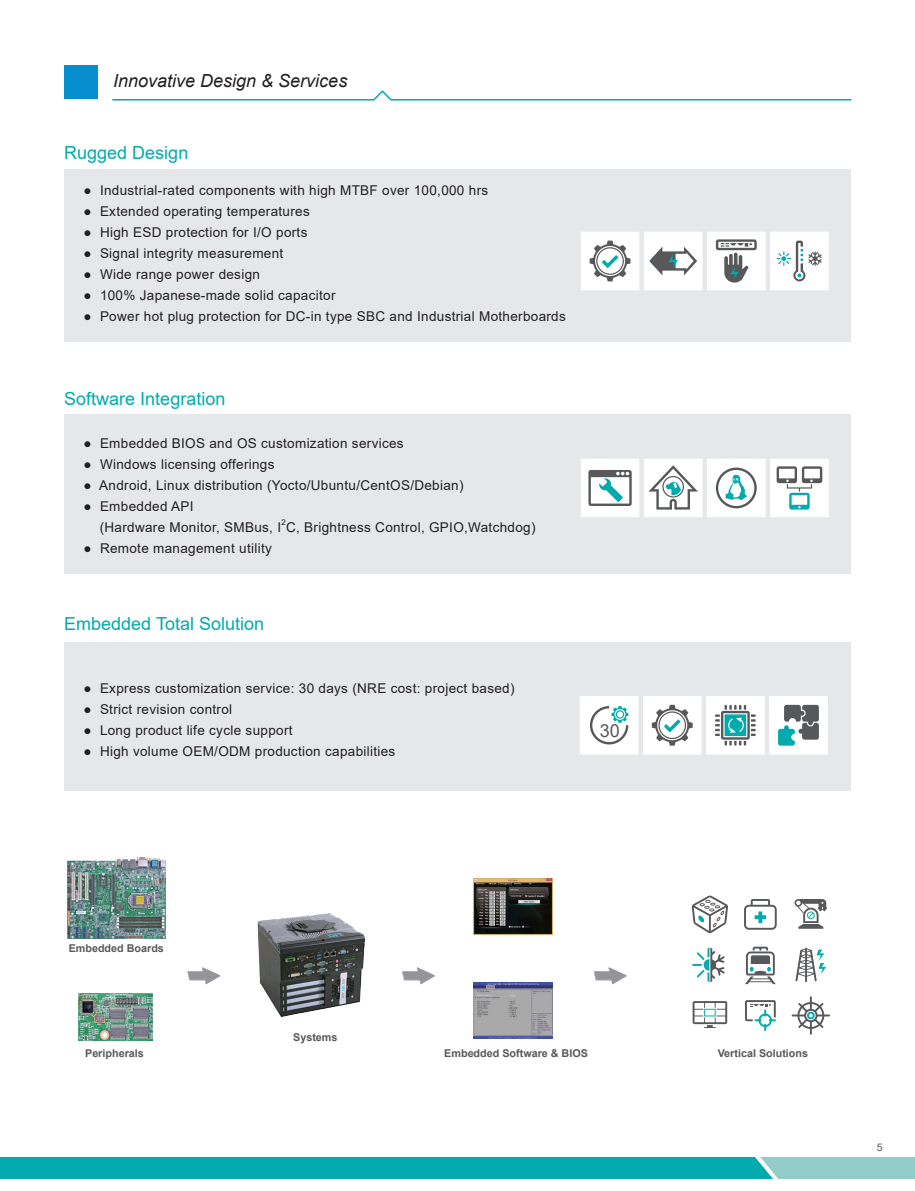
<style>
.page{position:relative;width:915px;height:1191px;background:#fff}
.page>*{position:absolute;margin:0;border:0;box-sizing:border-box;transform-origin:0 0}
.t1{font:18px "Arial";color:#00aaad}
.t2{font:italic 18px "Arial";color:#231f20}
.t3{font:18px "Arial";color:#57585a}
.t4{font:13.5px/21px "Arial";letter-spacing:.025em;color:#231f20}
.t5{font:700 10.8px "Arial";color:#57585a}
.t6{font:10.5px "Arial";color:#57585a}
.t7{font:7.8px "Arial";color:#231f20}
</style>
<div class="page">
<div style="left:64px;top:65px;width:34px;height:34px;background:#068ed0"></div>
<svg style="left:112px;top:90px;width:740px;height:11px"></svg>
<img style="left:67px;top:857px;width:99px;height:81px">
<img style="left:78px;top:993px;width:74px;height:47px">
<img style="left:257px;top:913px;width:108px;height:103px">
<img style="left:473px;top:878px;width:79px;height:57px">
<img style="left:473px;top:982px;width:79px;height:57px">
<svg style="left:187px;top:967px;width:33px;height:17px"></svg>
<svg style="left:402px;top:967px;width:33px;height:17px"></svg>
<svg style="left:594px;top:967px;width:32px;height:17px"></svg>
<div style="left:64px;top:169px;width:786px;height:172px;background:#e6e7e9"></div>
<div style="left:64px;top:642px;width:786px;height:149px;background:#e6e7e9"></div>
<div style="left:64px;top:415px;width:786px;height:159px;background:#e6e7e9"></div>
<div style="left:580px;top:232px;width:59px;height:58px;background:#fff;border:1px solid #fff"></div>
<svg style="left:589px;top:241px;width:41px;height:40px"></svg>
<div style="left:770px;top:232px;width:58px;height:58px;background:#fff"></div>
<svg style="left:776px;top:241px;width:45px;height:40px"></svg>
<div style="left:643px;top:232px;width:59px;height:58px;background:#fff;border:1px solid #fff"></div>
<svg style="left:649px;top:247px;width:48px;height:28px"></svg>
<div style="left:706px;top:232px;width:59px;height:58px;background:#fff;border:1px solid #fff"></div>
<svg style="left:715px;top:239px;width:41px;height:44px"></svg>
<div style="left:643px;top:459px;width:59px;height:58px;background:#fff;border:1px solid #fff"></div>
<svg style="left:648px;top:465px;width:49px;height:44px"></svg>
<div style="left:706px;top:459px;width:59px;height:58px;background:#fff;border:1px solid #fff"></div>
<svg style="left:715px;top:467px;width:41px;height:41px"></svg>
<div style="left:770px;top:459px;width:58px;height:58px;background:#fff"></div>
<svg style="left:776px;top:466px;width:46px;height:43px"></svg>
<div style="left:580px;top:459px;width:59px;height:58px;background:#fff;border:1px solid #fff"></div>
<svg style="left:588px;top:470px;width:43px;height:36px"></svg>
<div style="left:642px;top:696px;width:59px;height:58px;background:#fff;border:1px solid #fff"></div>
<svg style="left:651px;top:705px;width:41px;height:40px"></svg>
<div style="left:769px;top:696px;width:58px;height:58px;background:#fff"></div>
<svg style="left:778px;top:705px;width:40px;height:40px"></svg>
<div style="left:706px;top:696px;width:58px;height:58px;background:#fff"></div>
<svg style="left:715px;top:705px;width:40px;height:40px"></svg>
<div style="left:579px;top:696px;width:59px;height:58px;background:#fff;border:1px solid #fff"></div>
<svg style="left:589px;top:706px;width:39px;height:38px"></svg>
<svg style="left:692px;top:947px;width:32px;height:35px"></svg>
<svg style="left:794px;top:899px;width:33px;height:29px"></svg>
<svg style="left:744px;top:899px;width:32px;height:30px"></svg>
<svg style="left:795px;top:947px;width:31px;height:35px"></svg>
<svg style="left:745px;top:946px;width:30px;height:38px"></svg>
<svg style="left:692px;top:1001px;width:35px;height:27px"></svg>
<svg style="left:691px;top:895px;width:36px;height:38px"></svg>
<svg style="left:745px;top:1000px;width:30px;height:30px"></svg>
<svg style="left:791px;top:996px;width:38px;height:38px"></svg>
<svg style="left:0;top:1157px;width:914px;height:22px;background:#19b0b1"></svg>
<h1 class="t2" style="left:113px;top:69px;width:236px">Innovative Design &amp; Services</h1>
<h1 class="t1" style="left:64px;top:140px;width:126px">Rugged Design</h1>
<p class="t4" style="left:83px;top:180px;width:406px">● Industrial-rated components with high MTBF over 100,000 hrs</p>
<p class="t4" style="left:83px;top:201px;width:228px">● Extended operating temperatures</p>
<p class="t4" style="left:83px;top:222px;width:225px">● High ESD protection for I/O ports</p>
<p class="t4" style="left:83px;top:243px;width:201px">● Signal integrity measurement</p>
<p class="t4" style="left:83px;top:264px;width:178px">● Wide range power design</p>
<p class="t4" style="left:83px;top:285px;width:253px">● 100% Japanese-made solid capacitor</p>
<p class="t4" style="left:83px;top:306px;width:484px">● Power hot plug protection for DC-in type SBC and Industrial Motherboards</p>
<h1 class="t1" style="left:64px;top:386px;width:163px">Software Integration</h1>
<p class="t4" style="left:83px;top:432px;width:322px">● Embedded BIOS and OS customization services</p>
<p class="t4" style="left:83px;top:453px;width:192px">● Windows licensing offerings</p>
<p class="t4" style="left:83px;top:474px;width:381px">● Android, Linux distribution (Yocto/Ubuntu/CentOS/Debian)</p>
<p class="t4" style="left:100px;top:495px;width:437px;text-indent:-16px">● Embedded API<br>(Hardware Monitor, SMBus, I C, Brightness Control, GPIO,Watchdog)</p>
<p class="t7" style="left:281px;top:517px;width:6px">2</p>
<p class="t4" style="left:83px;top:537px;width:190px">● Remote management utility</p>
<h1 class="t1" style="left:64px;top:611px;width:201px">Embedded Total Solution</h1>
<p class="t4" style="left:83px;top:678px;width:432px">● Express customization service: 30 days (NRE cost: project based)</p>
<p class="t4" style="left:83px;top:699px;width:150px">● Strict revision control</p>
<p class="t4" style="left:83px;top:720px;width:210px">● Long product life cycle support</p>
<p class="t4" style="left:83px;top:741px;width:313px">● High volume OEM/ODM production capabilities</p>
<h1 class="t3" style="left:599px;top:718px;width:21px">30</h1>
<p class="t5" style="left:69px;top:940px;width:97px">Embedded Boards</p>
<p class="t5" style="left:85px;top:1045px;width:60px">Peripherals</p>
<p class="t5" style="left:293px;top:1029px;width:46px">Systems</p>
<p class="t5" style="left:444px;top:1045px;width:145px">Embedded Software &amp; BIOS</p>
<p class="t5" style="left:717px;top:1045px;width:92px">Vertical Solutions</p>
<p class="t6" style="left:876px;top:1139px;width:7px">5</p>
</div>
